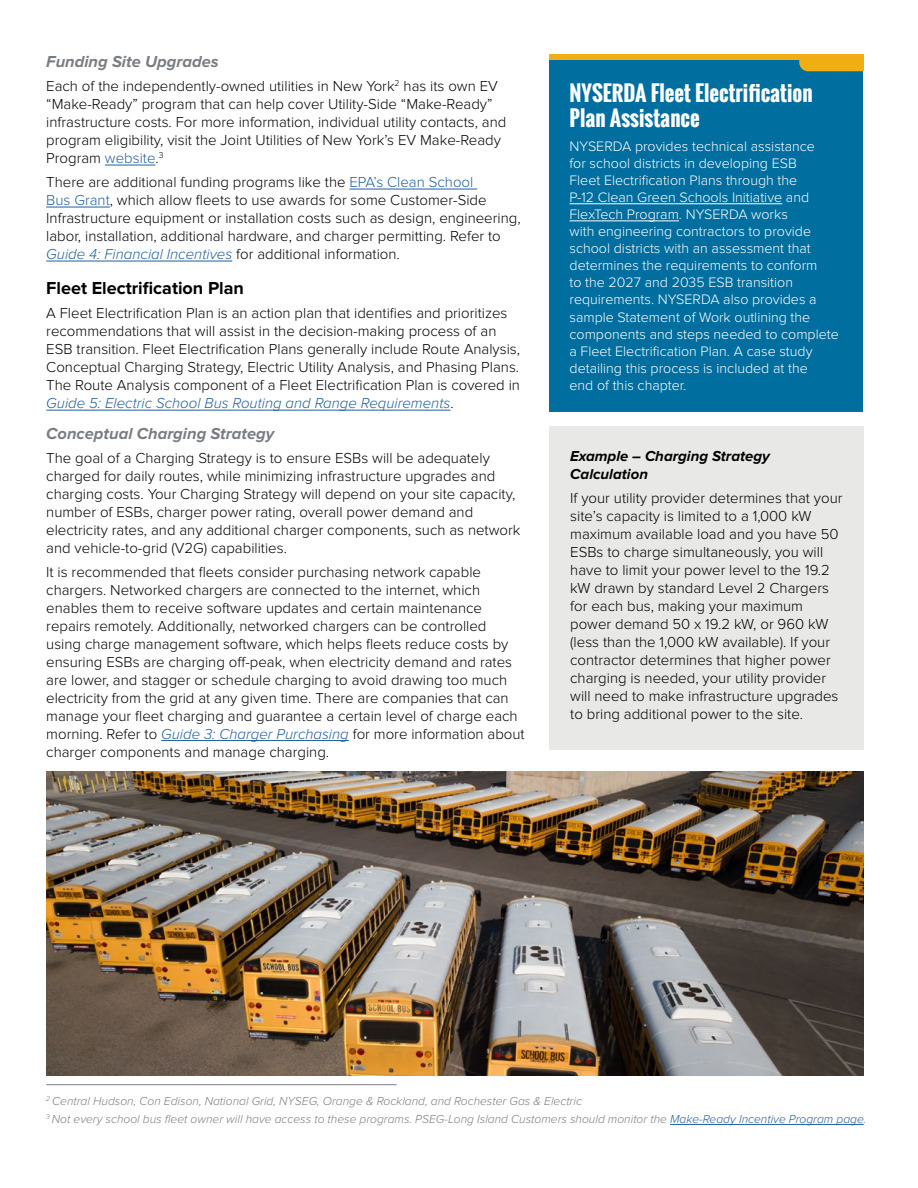
<style>
.page{position:relative;width:918px;height:1188px;background:#fff}
.page>*{position:absolute;margin:0;border:0;box-sizing:border-box;transform-origin:0 0}
.Body{font:700 21px/25.2px "Oswald";color:#fff}
.Sub_2{font:700 18px "Proxima Nova";color:#000}
.Sub_3{font:italic 700 16.5px "Proxima Nova";color:#797d82}
.Body-2{font:300 15px/18px "Proxima Nova";color:#000}
.Body-3{font:italic 700 15px/18px "Proxima Nova";color:#000}
.t1{font:300 14.25px/17.1px "Proxima Nova";color:#fff}
.Body-4{font:italic 300 12px "Proxima Nova";color:#797d82}
.s1{color:#215e9e}
.s2{font-style:italic;color:#215e9e}
</style>
<div class="page">
<hr style="left:105px;top:165px;width:50px;height:1px;background:#215e9e">
<hr style="left:350px;top:189px;width:127px;height:1px;background:#215e9e">
<hr style="left:46px;top:207px;width:64px;height:1px;background:#215e9e">
<hr style="left:46px;top:261px;width:186px;height:1px;background:#215e9e">
<hr style="left:46px;top:410px;width:404px;height:1px;background:#215e9e">
<hr style="left:161px;top:740px;width:188px;height:1px;background:#215e9e">
<hr style="left:670px;top:1124px;width:194px;height:1px;background:#215e9e">
<hr style="left:46px;top:1084px;width:351px;height:1px;background:#797d82">
<div style="left:549px;top:54px;width:314px;height:357px;background:#006e9f"></div>
<hr style="left:570px;top:204px;width:212px;height:1px;background:#fff">
<hr style="left:570px;top:221px;width:109px;height:1px;background:#fff">
<svg style="left:799px;top:54px;width:65px;height:17px"></svg>
<div style="left:549px;top:54px;width:305px;height:5px;background:#f1ad14"></div>
<img style="left:46px;top:772px;width:818px;height:303px">
<div style="left:549px;top:426px;width:315px;height:324px;background:#e8e8e7"></div>
<p class="Sub_3" style="left:46px;top:52px;width:174px">Funding Site Upgrades</p>
<p class="Body-2" style="left:46px;top:77px;width:462px">Each of the independently-owned utilities in New York<sup>2</sup> has its own EV “Make-Ready” program that can help cover Utility-Side “Make-Ready” infrastructure costs. For more information, individual utility contacts, and program eligibility, visit the Joint Utilities of New York’s EV Make-Ready Program <span class="s1">website</span>.<sup>3</sup></p>
<p class="Body-2" style="left:46px;top:173px;width:476px">There are additional funding programs like the <span class="s1">EPA’s Clean School<br>Bus Grant</span>, which allow fleets to use awards for some Customer-Side Infrastructure equipment or installation costs such as design, engineering, labor, installation, additional hardware, and charger permitting. Refer to <span class="s2">Guide 4: Financial Incentives</span> for additional information.</p>
<p class="Sub_2" style="left:46px;top:278px;width:199px">Fleet Electrification Plan</p>
<p class="Body-2" style="left:46px;top:304px;width:475px">A Fleet Electrification Plan is an action plan that identifies and prioritizes recommendations that will assist in the decision-making process of an ESB transition. Fleet Electrification Plans generally include Route Analysis, Conceptual Charging Strategy, Electric Utility Analysis, and Phasing Plans.<br>The Route Analysis component of a Fleet Electrification Plan is covered in <span class="s2">Guide 5: Electric School Bus Routing and Range Requirements</span>.</p>
<p class="Sub_3" style="left:46px;top:424px;width:229px">Conceptual Charging Strategy</p>
<p class="Body-2" style="left:46px;top:449px;width:476px">The goal of a Charging Strategy is to ensure ESBs will be adequately charged for daily routes, while minimizing infrastructure upgrades and charging costs. Your Charging Strategy will depend on your site capacity, number of ESBs, charger power rating, overall power demand and electricity rates, and any additional charger components, such as network and vehicle-to-grid (V2G) capabilities.</p>
<p class="Body-2" style="left:46px;top:563px;width:480px">It is recommended that fleets consider purchasing network capable chargers. Networked chargers are connected to the internet, which enables them to receive software updates and certain maintenance repairs remotely. Additionally, networked chargers can be controlled using charge management software, which helps fleets reduce costs by ensuring ESBs are charging off-peak, when electricity demand and rates are lower, and stagger or schedule charging to avoid drawing too much electricity from the grid at any given time. There are companies that can manage your fleet charging and guarantee a certain level of charge each morning. Refer to <span class="s2">Guide 3: Charger Purchasing</span> for more information about charger components and manage charging.</p>
<p class="Body" style="left:570px;top:81px;width:245px">NYSERDA Fleet Electrification<br>Plan Assistance</p>
<p class="t1" style="left:570px;top:137px;width:271px">NYSERDA provides technical assistance<br>for school districts in developing ESB<br>Fleet Electrification Plans through the<br>P-12 Clean Green Schools Initiative and FlexTech Program. NYSERDA works<br>with engineering contractors to provide school districts with an assessment that determines the requirements to conform<br>to the 2027 and 2035 ESB transition requirements. NYSERDA also provides a sample Statement of Work outlining the components and steps needed to complete a Fleet Electrification Plan. A case study detailing this process is included at the<br>end of this chapter.</p>
<p class="Body-3" style="left:570px;top:447px;width:201px">Example – Charging Strategy<br>Calculation</p>
<p class="Body-2" style="left:570px;top:489px;width:274px">If your utility provider determines that your site’s capacity is limited to a 1,000 kW maximum available load and you have 50<br>ESBs to charge simultaneously, you will have to limit your power level to the 19.2 kW drawn by standard Level 2 Chargers for each bus, making your maximum power demand 50 x 19.2 kW, or 960 kW (less than the 1,000 kW available). If your contractor determines that higher power charging is needed, your utility provider will need to make infrastructure upgrades to bring additional power to the site.</p>
<p class="Body-4" style="left:46px;top:1094px;width:537px"><sup>2</sup> Central Hudson, Con Edison, National Grid, NYSEG, Orange &amp; Rockland, and Rochester Gas &amp; Electric</p>
<p class="Body-4" style="left:46px;top:1112px;width:822px"><sup>3</sup> Not every school bus fleet owner will have access to these programs. PSEG-Long Island Customers should monitor the <span class="s1">Make-Ready Incentive Program page</span>.</p>
</div>
